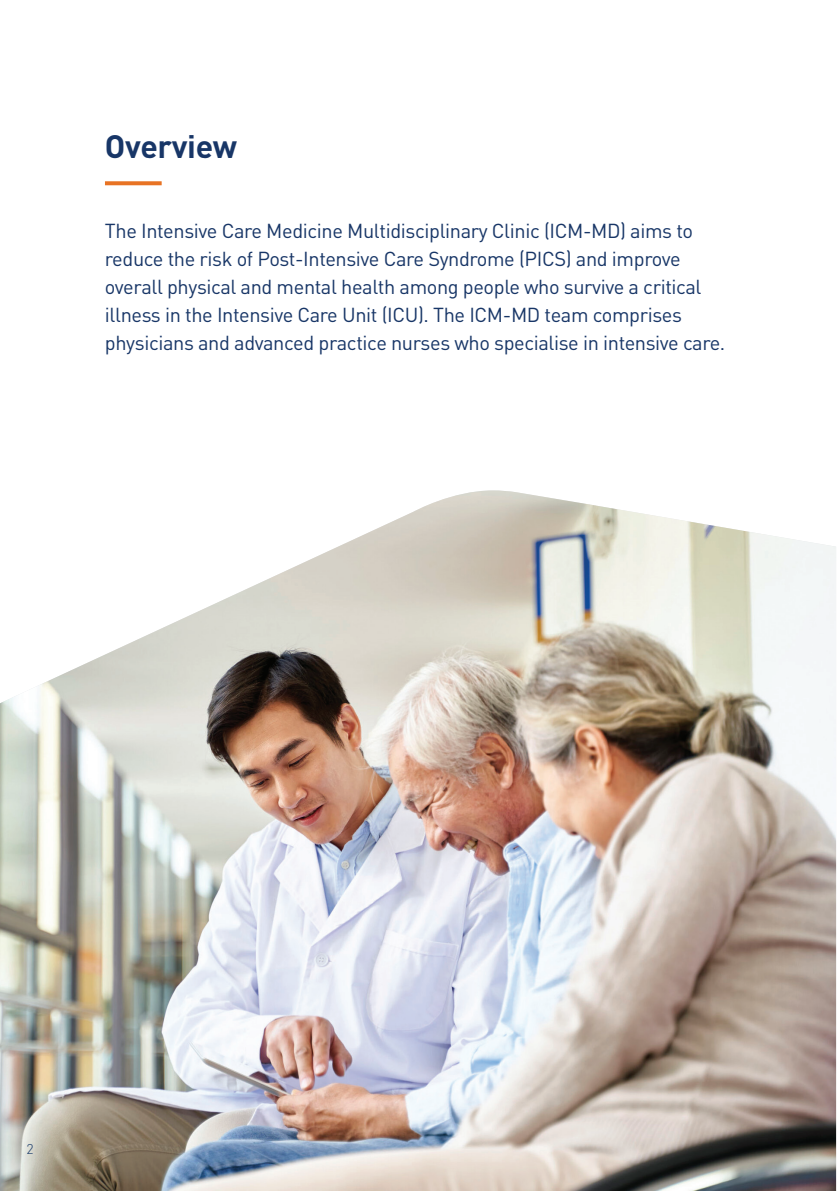
<style>
.page{position:relative;width:840px;height:1191px;background:#fff}
.page>*{position:absolute;margin:0;border:0;box-sizing:border-box;transform-origin:0 0}
.t1{font:700 32px "DINOT";letter-spacing:-.01em;color:#183667}
.t2{font:20px/28px "DINOT";letter-spacing:-.02em;color:#183667}
.t3{font:300 14px "DINOT";color:#17396a}
</style>
<div class="page">
<svg style="left:105px;top:181px;width:57px;height:4px"></svg>
<img style="left:0;top:490px;width:836px;height:700px">
<h1 class="t1" style="left:105px;top:125px;width:134px">Overview</h1>
<p class="t2" style="left:105px;top:216px;width:622px">The Intensive Care Medicine Multidisciplinary Clinic (ICM-MD) aims to reduce the risk of Post-Intensive Care Syndrome (PICS) and improve overall physical and mental health among people who survive a critical illness in the Intensive Care Unit (ICU). The ICM-MD team comprises physicians and advanced practice nurses who specialise in intensive care.</p>
<p class="t3" style="left:27px;top:1139px;width:9px">2</p>
</div>
